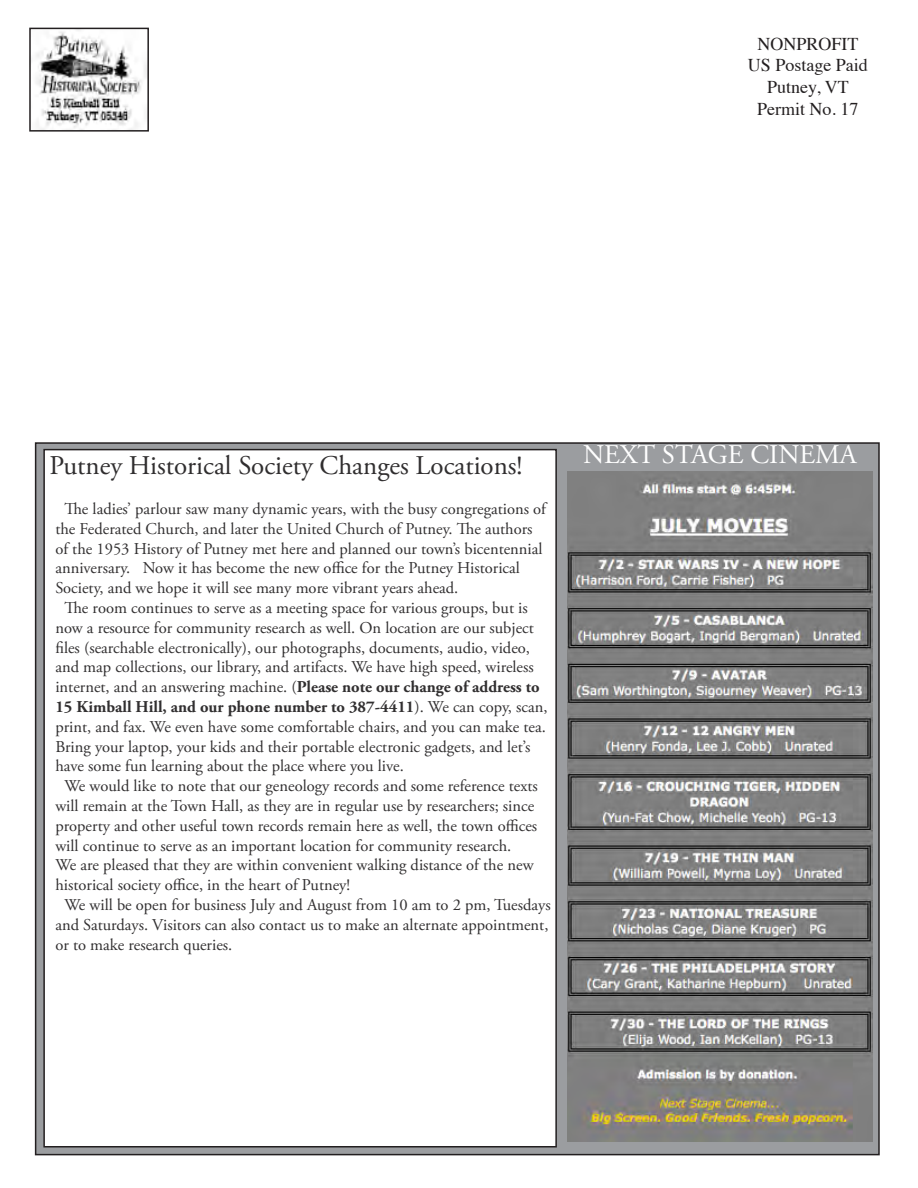
<style>
.page{position:relative;width:918px;height:1188px;background:#fff}
.page>*{position:absolute;margin:0;border:0;box-sizing:border-box;transform-origin:0 0}
.t1{font:27px "Adobe Garamond Pro";color:#302e2f}
.t2{font:27px "Adobe Garamond Pro";color:#fff}
.t3{font:18px "Times";color:#231f20}
.t4{font:16.5px/19.8px "Adobe Garamond Pro";color:#312f30}
.s1{font-weight:700}
</style>
<div class="page">
<div style="left:36px;top:443px;width:843px;height:712px;background:#9b9da0"></div>
<div style="left:44px;top:450px;width:512px;height:697px;background:#fff"></div>
<div style="left:43px;top:449px;width:514px;height:699px;border:2px solid #231f20"></div>
<img style="left:36px;top:31px;width:110px;height:98px">
<div style="left:29px;top:28px;width:120px;height:104px;border:2px solid #231f20"></div>
<img style="left:567px;top:471px;width:305px;height:670px">
<p class="t3" style="left:758px;top:27px;width:102px">NONPROFIT</p>
<p class="t3" style="left:748px;top:49px;width:122px">US Postage Paid</p>
<p class="t3" style="left:767px;top:70px;width:83px">Putney, VT</p>
<p class="t3" style="left:757px;top:92px;width:103px">Permit No. 17</p>
<p class="t1" style="left:49px;top:450px;width:475px">Putney Historical Society Changes Locations!</p>
<p class="t4" style="left:55px;top:500px;width:492px;text-indent:9px">The ladies’ parlour saw many dynamic years, with the busy congregations of the Federated Church, and later the United Church of Putney. The authors of the 1953 History of Putney met here and planned our town’s bicentennial anniversary. Now it has become the new office for the Putney Historical Society, and we hope it will see many more vibrant years ahead.</p>
<p class="t4" style="left:55px;top:599px;width:494px;text-indent:9px">The room continues to serve as a meeting space for various groups, but is now a resource for community research as well. On location are our subject files (searchable electronically), our photographs, documents, audio, video, and map collections, our library, and artifacts. We have high speed, wireless internet, and an answering machine. (<span class="s1">Please note our change of address to 15 Kimball Hill, and our phone number to 387-4411</span>). We can copy, scan, print, and fax. We even have some comfortable chairs, and you can make tea.<br>Bring your laptop, your kids and their portable electronic gadgets, and let’s have some fun learning about the place where you live.</p>
<p class="t4" style="left:55px;top:777px;width:484px;text-indent:9px">We would like to note that our geneology records and some reference texts will remain at the Town Hall, as they are in regular use by researchers; since property and other useful town records remain here as well, the town offices will continue to serve as an important location for community research.<br>We are pleased that they are within convenient walking distance of the new historical society office, in the heart of Putney!</p>
<p class="t4" style="left:55px;top:896px;width:497px;text-indent:9px">We will be open for business July and August from 10 am to 2 pm, Tuesdays and Saturdays. Visitors can also contact us to make an alternate appointment, or to make research queries.</p>
<p class="t2" style="left:583px;top:439px;width:275px">NEXT STAGE CINEMA</p>
</div>
